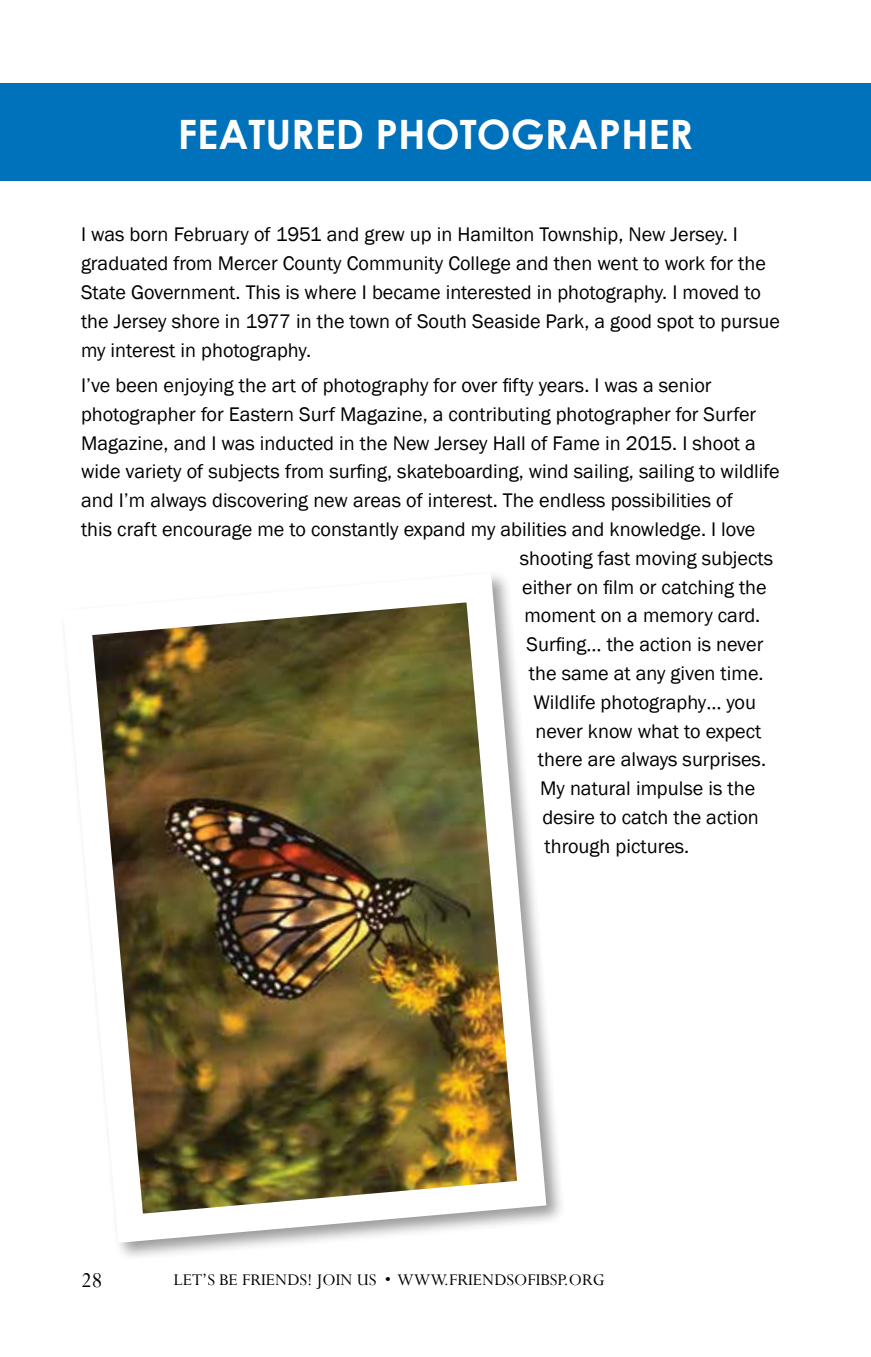
<style>
.page{position:relative;width:871px;height:1357px;background:#fff}
.page>*{position:absolute;margin:0;border:0;box-sizing:border-box;transform-origin:0 0}
.t1{font:700 40.5px "Century Gothic";color:#fff}
.t2{font:23.62px "Perpetua";color:#000}
.t3{font:20.25px/28.8px "Franklin Gothic";color:#000}
.t4{font:18.22px "Perpetua";color:#000}
</style>
<div class="page">
<div style="left:0;top:83px;width:871px;height:97px;background:#0072bc"></div>
<img style="left:92px;top:575px;width:469px;height:682px">
<h1 class="t1" style="left:178px;top:103px;width:517px">FEATURED PHOTOGRAPHER</h1>
<p class="t3" style="left:81px;top:221px;width:700px">I was born February of 1951 and grew up in Hamilton Township, New Jersey. I graduated from Mercer County Community College and then went to work for the State Government. This is where I became interested in photography. I moved to the Jersey shore in 1977 in the town of South Seaside Park, a good spot to pursue my interest in photography.</p>
<p class="t3" style="left:81px;top:371px;width:632px">I’ve been enjoying the art of photography for over fifty years. I was a senior</p>
<p class="t3" style="left:81px;top:400px;width:677px">photographer for Eastern Surf Magazine, a contributing photographer for Surfer</p>
<p class="t3" style="left:81px;top:429px;width:676px">Magazine, and I was inducted in the New Jersey Hall of Fame in 2015. I shoot a</p>
<p class="t3" style="left:81px;top:458px;width:700px">wide variety of subjects from surfing, skateboarding, wind sailing, sailing to wildlife</p>
<p class="t3" style="left:81px;top:486px;width:653px">and I’m always discovering new areas of interest. The endless possibilities of</p>
<p class="t3" style="left:81px;top:515px;width:676px">this craft encourage me to constantly expand my abilities and knowledge. I love</p>
<p class="t3" style="left:520px;top:544px;width:255px">shooting fast moving subjects</p>
<p class="t3" style="left:522px;top:573px;width:246px">either on film or catching the</p>
<p class="t3" style="left:524px;top:602px;width:237px">moment on a memory card.</p>
<p class="t3" style="left:526px;top:630px;width:238px">Surfing… the action is never</p>
<p class="t3" style="left:529px;top:659px;width:236px">the same at any given time.</p>
<p class="t3" style="left:533px;top:688px;width:224px">Wildlife photography… you</p>
<p class="t3" style="left:535px;top:717px;width:227px">never know what to expect</p>
<p class="t3" style="left:538px;top:746px;width:230px">there are always surprises.</p>
<p class="t3" style="left:540px;top:774px;width:217px">My natural impulse is the</p>
<p class="t3" style="left:542px;top:803px;width:218px">desire to catch the action</p>
<p class="t3" style="left:544px;top:832px;width:146px">through pictures.</p>
<p class="t2" style="left:81px;top:1265px;width:23px">28</p>
<p class="t4" style="left:174px;top:1268px;width:433px">LET’S BE FRIENDS! JOIN US • WWW.FRIENDSOFIBSP.ORG</p>
</div>
